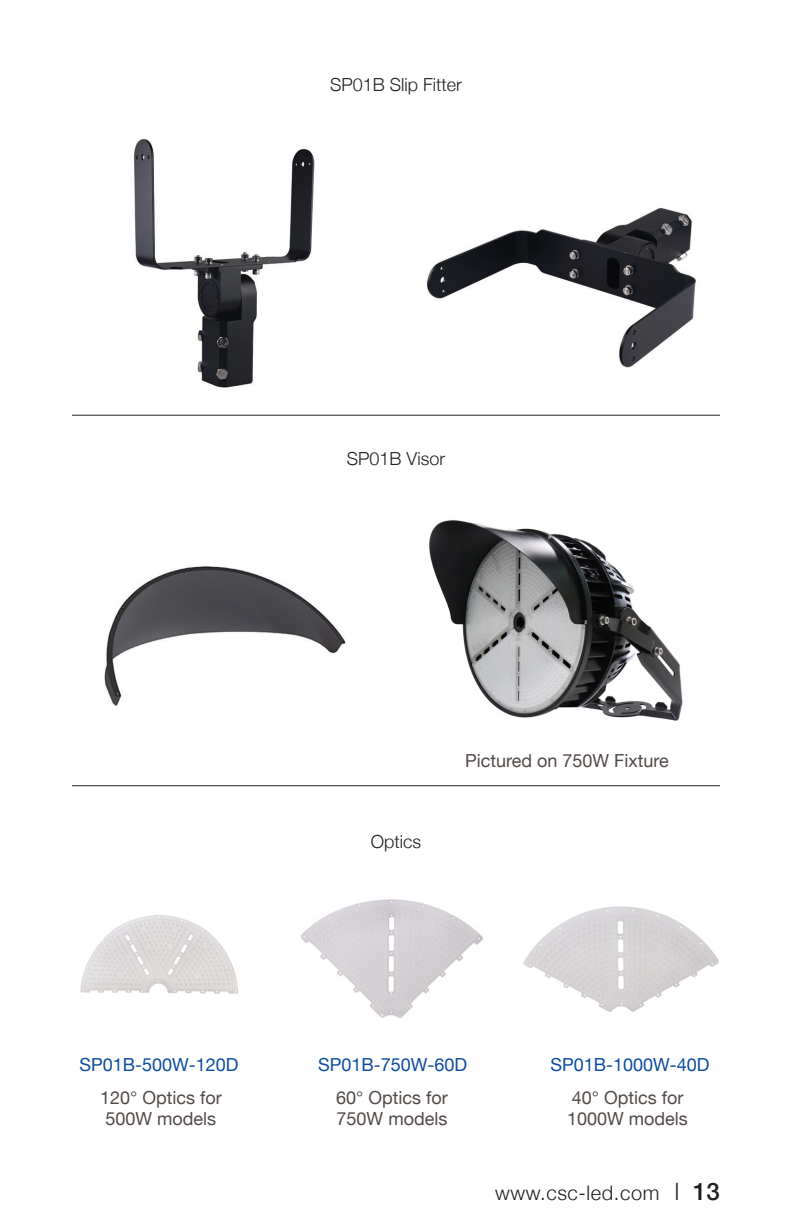
<style>
.page{position:relative;width:792px;height:1224px;background:#fff}
.page>*{position:absolute;margin:0;border:0;box-sizing:border-box;transform-origin:0 0}
.t1{font:300 20px "Helvetica Neue";letter-spacing:.03em;color:#231f20}
.t2{font:18px/21.6px "Helvetica Neue";color:#524a47}
.t3{font:18px "Helvetica Neue";color:#0d4c9f}
.t4{font:300 18px "Helvetica Neue";color:#231f20}
.s1{font-size:24px}
.s2{font-weight:500;font-size:24px}
</style>
<div class="page">
<img style="left:72px;top:566px;width:335px;height:221px">
<img style="left:133px;top:138px;width:182px;height:250px">
<hr style="left:72px;top:415px;width:648px;height:1px;background:#231f20">
<hr style="left:72px;top:785px;width:648px;height:1px;background:#231f20">
<img style="left:427px;top:208px;width:269px;height:160px">
<img style="left:384px;top:520px;width:299px;height:238px">
<img style="left:300px;top:899px;width:183px;height:120px">
<img style="left:80px;top:915px;width:159px;height:79px">
<img style="left:523px;top:906px;width:196px;height:106px">
<p class="t4" style="left:330px;top:70px;width:133px">SP01B Slip Fitter</p>
<p class="t4" style="left:347px;top:444px;width:100px">SP01B Visor</p>
<p class="t4" style="left:371px;top:827px;width:52px">Optics</p>
<p class="t2" style="left:465px;top:751px;width:205px">Pictured on 750W Fixture</p>
<p class="t3" style="left:79px;top:1051px;width:161px">SP01B-500W-120D</p>
<p class="t3" style="left:318px;top:1051px;width:151px">SP01B-750W-60D</p>
<p class="t3" style="left:550px;top:1051px;width:161px">SP01B-1000W-40D</p>
<p class="t2" style="left:100px;top:1088px;width:123px;text-align:center">120° Optics for<br>500W models</p>
<p class="t2" style="left:336px;top:1088px;width:113px">60° Optics for<br>750W models</p>
<p class="t2" style="left:567px;top:1088px;width:122px">40° Optics for<br>1000W models</p>
<p class="t1" style="left:495px;top:1176px;width:226px">www.csc-led.com <span class="s1">l</span> <span class="s2">13</span></p>
</div>
